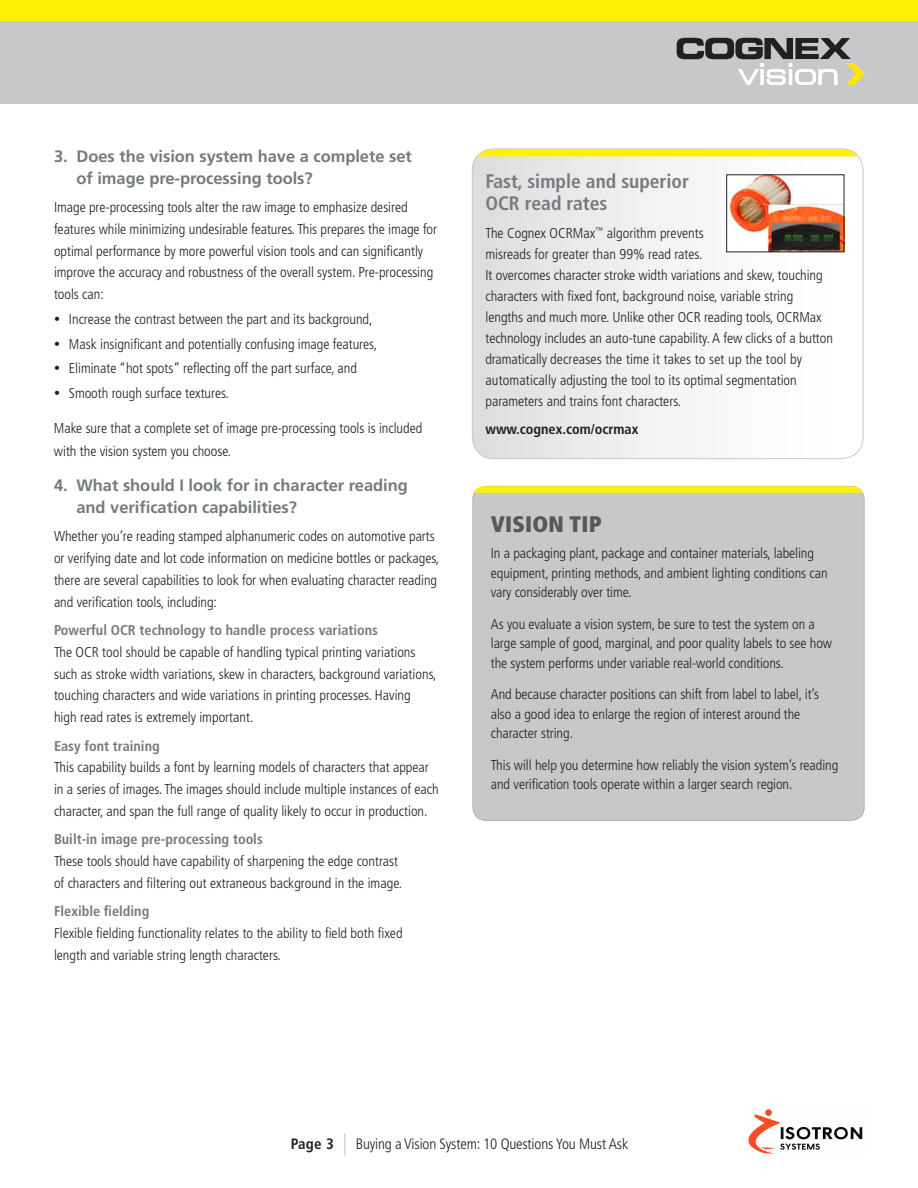
<style>
.page{position:relative;width:918px;height:1188px;background:#fff}
.page>*{position:absolute;margin:0;border:0;box-sizing:border-box;transform-origin:0 0}
.t1{font:900 condensed 22.5px "Frutiger";letter-spacing:.01em;color:#57585a}
.t2{font:700 condensed 19.5px/22.5px "Frutiger";color:#787a7d}
.t3{font:700 16.5px/21.8px "Frutiger";letter-spacing:-.005em;color:#757a7b}
.t4{font:300 condensed 15px "Frutiger";letter-spacing:-.01em;color:#231f20}
.t5{font:300 condensed 14.25px/21.8px "Frutiger";letter-spacing:-.005em;color:#231f20}
.t6{font:700 condensed 14.25px "Frutiger";color:#757a7b}
.t7{font:700 condensed 14.25px "Frutiger";color:#231f20}
.s1{font-size:12px}
.s2{font-weight:700}
.s3{font-size:22.5px;color:#c7c8ca}
</style>
<div class="page">
<div style="left:0;top:0;width:918px;height:104px;background:#c7c8ca"></div>
<div style="left:0;top:0;width:918px;height:20px;background:#fff101"></div>
<svg style="left:677px;top:38px;width:188px;height:47px"></svg>
<svg style="left:472px;top:154px;width:391px;height:305px"></svg>
<svg style="left:477px;top:149px;width:380px;height:7px;background:#fdf00f"></svg>
<img style="left:728px;top:176px;width:114px;height:74px">
<div style="left:726px;top:174px;width:118px;height:78px;border:1px solid #231f20"></div>
<div style="left:473px;top:486px;width:391px;height:334px;background:#c7c8ca;border-radius:13px"></div>
<svg style="left:474px;top:486px;width:388px;height:7px;background:#f9ed12"></svg>
<img style="left:748px;top:1109px;width:115px;height:45px">
<p class="t3" style="left:77px;top:145px;width:337px;text-indent:-23px">3. Does the vision system have a complete set of image pre-processing tools?</p>
<p class="t5" style="left:54px;top:197px;width:385px">Image pre-processing tools alter the raw image to emphasize desired features while minimizing undesirable features. This prepares the image for optimal performance by more powerful vision tools and can significantly improve the accuracy and robustness of the overall system. Pre-processing tools can:</p>
<p class="t5" style="left:54px;top:308px;width:320px"><span class="s1">•</span> Increase the contrast between the part and its background,</p>
<p class="t5" style="left:54px;top:333px;width:325px"><span class="s1">•</span> Mask insignificant and potentially confusing image features,</p>
<p class="t5" style="left:54px;top:358px;width:305px"><span class="s1">•</span> Eliminate “hot spots” reflecting off the part surface, and</p>
<p class="t5" style="left:54px;top:383px;width:177px"><span class="s1">•</span> Smooth rough surface textures.</p>
<p class="t5" style="left:54px;top:417px;width:370px;line-height:22.5px">Make sure that a complete set of image pre-processing tools is included with the vision system you choose.</p>
<p class="t3" style="left:77px;top:474px;width:333px;text-indent:-23px">4. What should I look for in character reading and verification capabilities?</p>
<p class="t5" style="left:54px;top:526px;width:387px">Whether you’re reading stamped alphanumeric codes on automotive parts or verifying date and lot code information on medicine bottles or packages, there are several capabilities to look for when evaluating character reading and verification tools, including:</p>
<p class="t6" style="left:54px;top:622px;width:326px">Powerful OCR technology to handle process variations</p>
<p class="t5" style="left:54px;top:641px;width:384px">The OCR tool should be capable of handling typical printing variations such as stroke width variations, skew in characters, background variations, touching characters and wide variations in printing processes. Having high read rates is extremely important.</p>
<p class="t6" style="left:54px;top:737px;width:107px">Easy font training</p>
<p class="t5" style="left:54px;top:757px;width:386px">This capability builds a font by learning models of characters that appear in a series of images. The images should include multiple instances of each character, and span the full range of quality likely to occur in production.</p>
<p class="t6" style="left:54px;top:831px;width:210px">Built-in image pre-processing tools</p>
<p class="t5" style="left:54px;top:850px;width:350px">These tools should have capability of sharpening the edge contrast of characters and filtering out extraneous background in the image.</p>
<p class="t6" style="left:54px;top:903px;width:97px">Flexible fielding</p>
<p class="t5" style="left:54px;top:922px;width:350px">Flexible fielding functionality relates to the ability to field both fixed length and variable string length characters.</p>
<h2 class="t2" style="left:485px;top:170px;width:205px">Fast, simple and superior<br>OCR read rates</h2>
<p class="t5" style="left:485px;top:223px;width:349px;line-height:21px">The Cognex OCRMax<sup>™</sup> algorithm prevents<br>misreads for greater than 99% read rates.<br>It overcomes character stroke width variations and skew, touching characters with fixed font, background noise, variable string lengths and much more. Unlike other OCR reading tools, OCRMax technology includes an auto-tune capability. A few clicks of a button dramatically decreases the time it takes to set up the tool by automatically adjusting the tool to its optimal segmentation parameters and trains font characters.</p>
<p class="t7" style="left:485px;top:421px;width:154px">www.cognex.com/ocrmax</p>
<h1 class="t1" style="left:491px;top:510px;width:112px">VISION TIP</h1>
<p class="t5" style="left:491px;top:544px;width:338px;line-height:19.5px">In a packaging plant, package and container materials, labeling equipment, printing methods, and ambient lighting conditions can vary considerably over time.</p>
<p class="t5" style="left:491px;top:614px;width:343px;line-height:19.5px">As you evaluate a vision system, be sure to test the system on a large sample of good, marginal, and poor quality labels to see how the system performs under variable real-world conditions.</p>
<p class="t5" style="left:491px;top:685px;width:330px;line-height:19.5px">And because character positions can shift from label to label, it’s also a good idea to enlarge the region of interest around the character string.</p>
<p class="t5" style="left:491px;top:755px;width:349px;line-height:19.5px">This will help you determine how reliably the vision system’s reading and verification tools operate within a larger search region.</p>
<p class="t4" style="left:291px;top:1135px;width:339px"><span class="s2">Page 3</span> <span class="s3">|</span> Buying a Vision System: 10 Questions You Must Ask</p>
</div>
